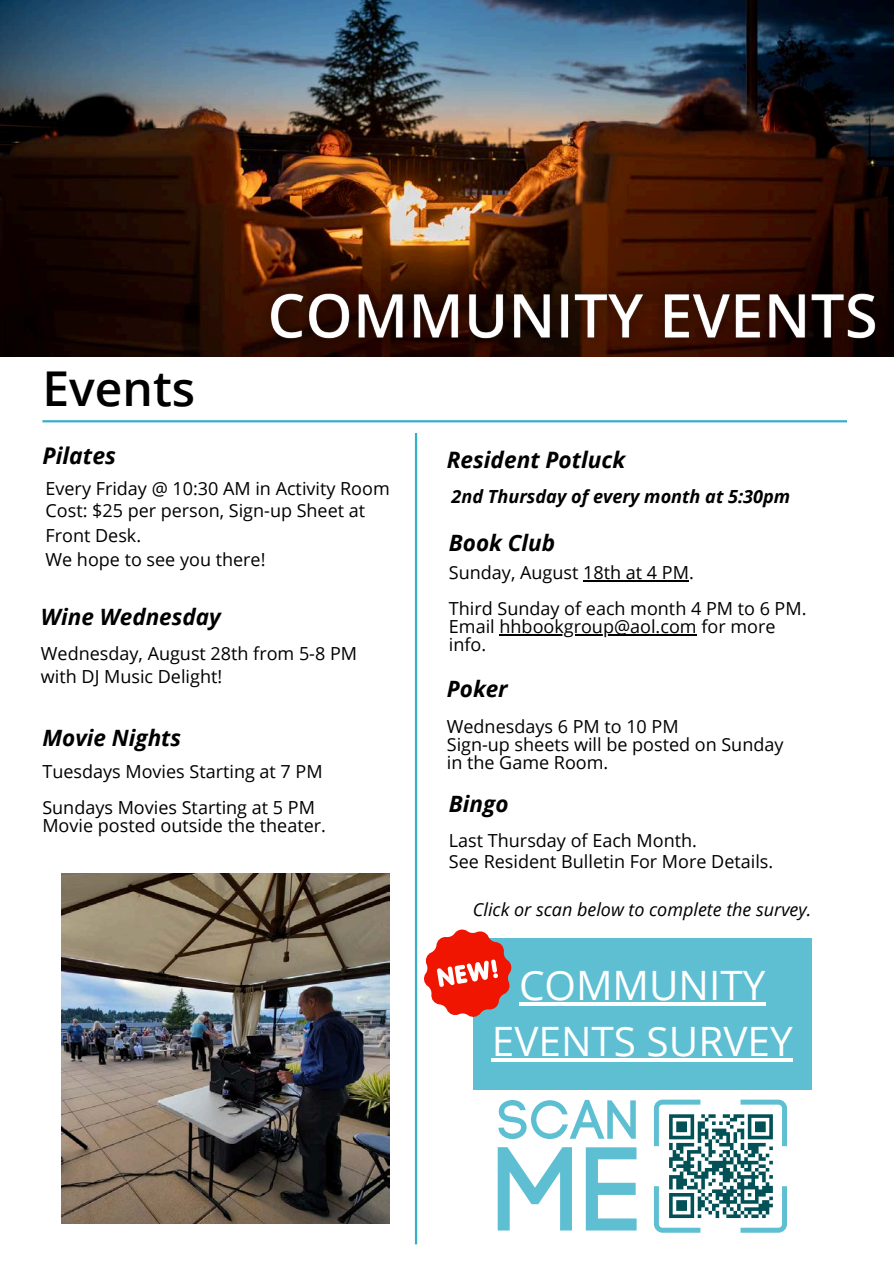
<style>
.page{position:relative;width:894px;height:1264px;background:#fff}
.page>*{position:absolute;margin:0;border:0;box-sizing:border-box;transform-origin:0 0}
.t1{font:600 48px "Open Sans";color:#000}
.t2{font:40.5px/56.2px "Open Sans";color:#fff;text-align:center}
.t3{font:italic 700 22.95px "Open Sans";color:#000}
.t4{font:italic 700 22.65px "Open Sans";color:#000}
.t5{font:italic 700 22.5px "Open Sans";color:#000}
.t6{font:italic 700 18.15px "Open Sans";color:#000}
.t7{font:18px/24.8px "Open Sans";color:#000}
.t8{font:italic 18px "Open Sans";color:#000}
</style>
<div class="page">
<hr style="left:42px;top:420px;width:804px;height:2px;background:#36b0c9">
<div style="left:473px;top:937px;width:338px;height:152px;background:#5ebfd3"></div>
<svg style="left:519px;top:1002px;width:246px;height:3px"></svg>
<hr style="left:491px;top:1058px;width:301px;height:3px;background:#fff">
<hr style="left:415px;top:433px;width:2px;height:811px;background:#36b0c9">
<img style="left:0;top:0;width:893px;height:357px">
<svg style="left:417px;top:921px;width:102px;height:103px"></svg>
<svg style="left:498px;top:1099px;width:137px;height:40px"></svg>
<svg style="left:497px;top:1147px;width:75px;height:83px"></svg>
<svg style="left:585px;top:1147px;width:51px;height:83px"></svg>
<svg style="left:653px;top:1099px;width:133px;height:133px"></svg>
<img style="left:61px;top:873px;width:328px;height:349px">
<img style="left:247px;top:270px;width:646px;height:87px">
<hr style="left:583px;top:580px;width:105px;height:1px;background:#000">
<hr style="left:499px;top:634px;width:197px;height:1px;background:#000">
<p class="t1" style="left:42px;top:355px;width:154px">Events</p>
<h4 class="t3" style="left:42px;top:439px;width:75px">Pilates</h4>
<p class="t7" style="left:45px;top:476px;width:346px">Every Friday @ 10:30 AM in Activity Room</p>
<h4 class="t7" style="left:45px;top:497px;width:321px">Cost: $25 per person, Sign-up Sheet at<br>Front Desk.</h4>
<p class="t7" style="left:45px;top:547px;width:221px">We hope to see you there!</p>
<p class="t5" style="left:41px;top:601px;width:181px">Wine Wednesday</p>
<p class="t7" style="left:41px;top:641px;width:317px;line-height:23.7px">Wednesday, August 28th from 5-8 PM with DJ Music Delight!</p>
<h4 class="t5" style="left:42px;top:721px;width:140px">Movie Nights</h4>
<p class="t7" style="left:42px;top:759px;width:282px">Tuesdays Movies Starting at 7 PM</p>
<p class="t7" style="left:42px;top:795px;width:274px">Sundays Movies Starting at 5 PM</p>
<p class="t7" style="left:42px;top:813px;width:285px">Movie posted outside the theater.</p>
<p class="t4" style="left:446px;top:443px;width:180px">Resident Potluck</p>
<p class="t6" style="left:451px;top:484px;width:340px">2nd Thursday of every month at 5:30pm</p>
<p class="t5" style="left:449px;top:527px;width:108px">Book Club</p>
<h4 class="t7" style="left:449px;top:559px;width:246px">Sunday, August 18th at 4 PM.</h4>
<p class="t7" style="left:449px;top:595px;width:359px">Third Sunday of each month 4 PM to 6 PM.</p>
<p class="t7" style="left:449px;top:613px;width:328px">Email hhbookgroup@aol.com for more</p>
<h4 class="t7" style="left:449px;top:631px;width:39px">info.</h4>
<p class="t5" style="left:446px;top:673px;width:62px">Poker</p>
<p class="t7" style="left:446px;top:713px;width:233px">Wednesdays 6 PM to 10 PM</p>
<h4 class="t7" style="left:446px;top:734px;width:338px;line-height:18px">Sign-up sheets will be posted on Sunday in the Game Room.</h4>
<h5 class="t5" style="left:449px;top:788px;width:61px">Bingo</h5>
<h4 class="t7" style="left:449px;top:827px;width:249px">Last Thursday of Each Month.</h4>
<p class="t7" style="left:449px;top:848px;width:326px">See Resident Bulletin For More Details.</p>
<p class="t8" style="left:473px;top:897px;width:340px">Click or scan below to complete the survey.</p>
<h2 class="t2" style="left:491px;top:955px;width:302px">COMMUNITY<br>EVENTS SURVEY</h2>
</div>
